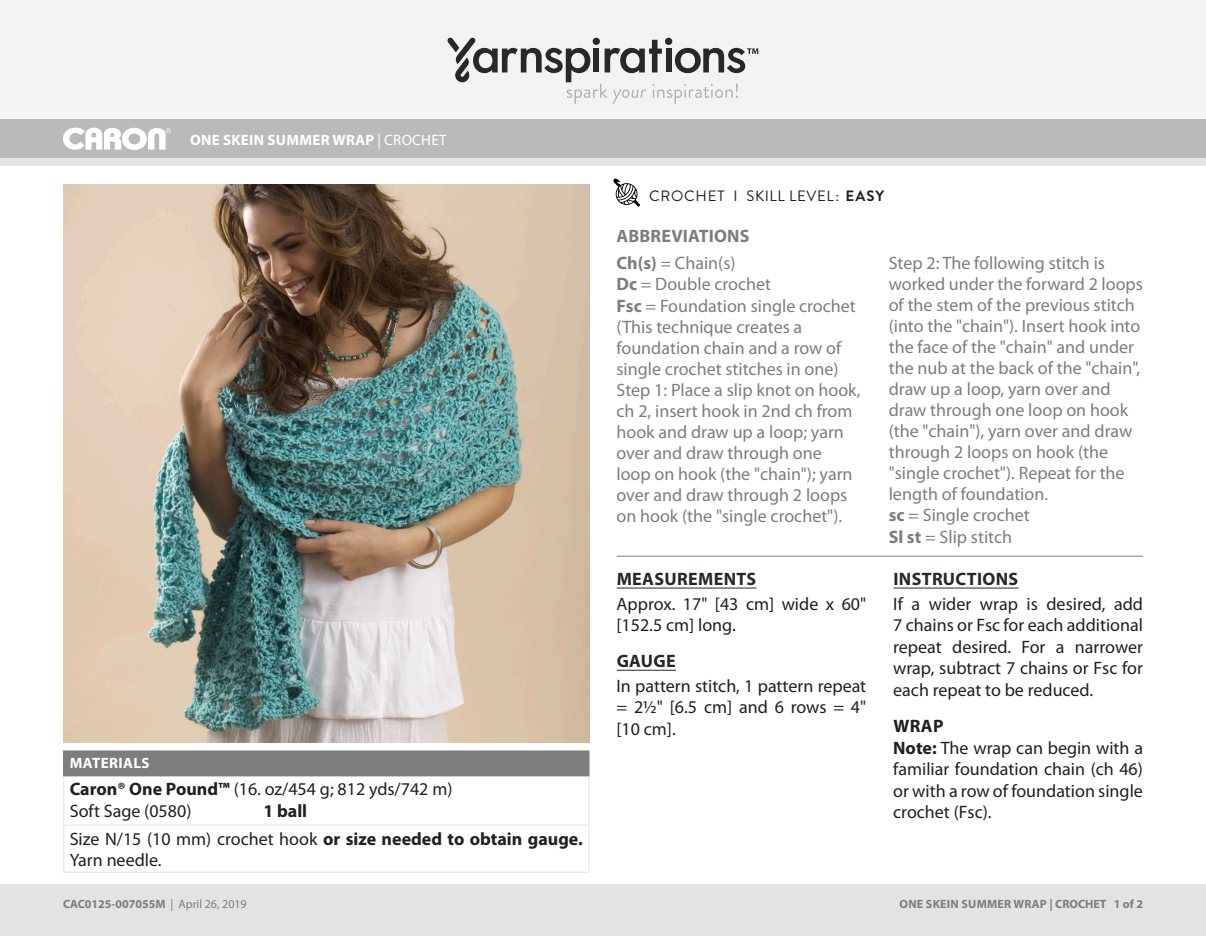
<style>
.page{position:relative;width:1206px;height:936px;background:#fff}
.page>*{position:absolute;margin:0;border:0;box-sizing:border-box;transform-origin:0 0}
.Abbreviations{font:18px/21px "Myriad Pro";color:#7d7d7d}
.Body{font:18px/21.6px "Myriad Pro";color:#231f20;text-align:justify}
.Materials{font:18px/21.6px "Myriad Pro";color:#231f20}
.Instructions{font:18px/21.6px "Myriad Pro";color:#231f20;text-align:justify}
.Head{font:700 18px "Myriad Pro";letter-spacing:.02em;color:#24282a}
.Abbreviations_Head{font:700 18px "Myriad Pro";letter-spacing:.01em;color:#7d7d7d}
.Materials-2{font:700 18px "Myriad Pro";color:#231f20}
.Subhead_All_Caps{font:700 18px "Myriad Pro";color:#231f20}
.Pattern_Title{font:700 15px "Myriad Pro";letter-spacing:.02em;color:#fff}
.Skill_Level{font:15px "Brandon Grotesque";letter-spacing:.035em;color:#231f20}
.Materials_Head{font:700 15px "Myriad Pro";letter-spacing:.03em;color:#fff}
.t1{font:700 12px "Myriad Pro";letter-spacing:.02em;color:#7d7d7d}
.t2{font:700 12px "Myriad Pro";color:#7d7d7d}
.s1{font-weight:400}
.s2{font-weight:700}
</style>
<div class="page">
<div style="left:0;top:884px;width:1206px;height:52px;background:#e4e3e3"></div>
<div style="left:0;top:158px;width:1206px;height:8px;background:#e4e3e3"></div>
<div style="left:0;top:0;width:1206px;height:120px;background:#f2f3f4"></div>
<div style="left:0;top:120px;width:1206px;height:38px;background:#bbbaba"></div>
<hr style="left:617px;top:588px;width:139px;height:1px;background:#24282a">
<hr style="left:617px;top:670px;width:59px;height:1px;background:#24282a">
<hr style="left:893px;top:588px;width:126px;height:1px;background:#24282a">
<div style="left:64px;top:751px;width:525px;height:25px;background:#7d7d7d"></div>
<hr style="left:63px;top:776px;width:1px;height:48px;background:#eaeced">
<hr style="left:588px;top:776px;width:2px;height:48px;background:#eaeced">
<hr style="left:63px;top:826px;width:1px;height:46px;background:#eaeced">
<hr style="left:63px;top:824px;width:527px;height:2px;background:#eaeced">
<hr style="left:588px;top:826px;width:2px;height:46px;background:#eaeced">
<hr style="left:63px;top:872px;width:527px;height:1px;background:#eaeced">
<hr style="left:63px;top:750px;width:527px;height:2px;background:#7d7d7d">
<svg style="left:63px;top:752px;width:1px;height:23px"></svg>
<hr style="left:588px;top:752px;width:2px;height:23px;background:#7d7d7d">
<hr style="left:63px;top:775px;width:527px;height:1px;background:#7d7d7d">
<img style="left:63px;top:185px;width:526px;height:557px">
<svg style="left:613px;top:178px;width:27px;height:29px"></svg>
<svg style="left:63px;top:128px;width:108px;height:22px"></svg>
<svg style="left:447px;top:38px;width:311px;height:66px"></svg>
<hr style="left:617px;top:556px;width:526px;height:1px;background:#7d7d7d">
<p class="Pattern_Title" style="left:190px;top:130px;width:258px">ONE SKEIN SUMMER WRAP <span class="s1">| CROCHET</span></p>
<p class="Materials_Head" style="left:70px;top:754px;width:81px">MATERIALS</p>
<p class="Materials" style="left:70px;top:779px;width:384px"><span class="s2">Caron® One Pound™</span> (16. oz/454 g; 812 yds/742 m)</p>
<p class="Materials" style="left:70px;top:800px;width:123px">Soft Sage (0580)</p>
<p class="Materials-2" style="left:263px;top:799px;width:45px">1 ball</p>
<p class="Materials" style="left:70px;top:828px;width:515px">Size N/15 (10 mm) crochet hook <span class="s2">or size needed to obtain gauge.<br></span>Yarn needle.</p>
<p class="Skill_Level" style="left:649px;top:186px;width:237px">CROCHET I SKILL LEVEL: <span class="s2">EASY</span></p>
<p class="Abbreviations_Head" style="left:616px;top:224px;width:135px">ABBREVIATIONS</p>
<p class="Abbreviations" style="left:616px;top:253px;width:121px"><span class="s2">Ch(s)</span> = Chain(s)</p>
<p class="Abbreviations" style="left:616px;top:274px;width:156px"><span class="s2">Dc</span> = Double crochet</p>
<p class="Abbreviations" style="left:616px;top:296px;width:246px"><span class="s2">Fsc</span> = Foundation single crochet (This technique creates a foundation chain and a row of single crochet stitches in one)<br>Step 1: Place a slip knot on hook, ch 2, insert hook in 2nd ch from hook and draw up a loop; yarn over and draw through one<br>loop on hook (the "chain"); yarn over and draw through 2 loops on hook (the "single crochet").</p>
<p class="Head" style="left:617px;top:567px;width:141px">MEASUREMENTS</p>
<p class="Body" style="left:616px;top:593px;width:251px">Approx. 17" [43 cm] wide x 60" [152.5 cm] long.</p>
<p class="Head" style="left:617px;top:649px;width:61px">GAUGE</p>
<p class="Body" style="left:616px;top:675px;width:251px">In pattern stitch, 1 pattern repeat = 21/2" [6.5 cm] and 6 rows = 4" [10 cm].</p>
<p class="Abbreviations" style="left:889px;top:253px;width:256px">Step 2: The following stitch is worked under the forward 2 loops of the stem of the previous stitch (into the "chain"). Insert hook into the face of the "chain" and under the nub at the back of the "chain", draw up a loop, yarn over and draw through one loop on hook (the "chain"), yarn over and draw through 2 loops on hook (the "single crochet"). Repeat for the length of foundation.</p>
<p class="Abbreviations" style="left:889px;top:505px;width:143px"><span class="s2">sc</span> = Single crochet</p>
<p class="Abbreviations" style="left:889px;top:527px;width:125px"><span class="s2">Sl st</span> = Slip stitch</p>
<p class="Head" style="left:893px;top:567px;width:126px">INSTRUCTIONS</p>
<p class="Body" style="left:893px;top:593px;width:251px">If a wider wrap is desired, add 7 chains or Fsc for each additional repeat desired. For a narrower wrap, subtract 7 chains or Fsc for each repeat to be reduced.</p>
<p class="Subhead_All_Caps" style="left:893px;top:714px;width:52px">WRAP</p>
<p class="Instructions" style="left:893px;top:737px;width:251px"><span class="s2">Note:</span> The wrap can begin with a familiar foundation chain (ch 46) or with a row of foundation single crochet (Fsc).</p>
<p class="t2" style="left:63px;top:896px;width:185px">CAC0125-007055M <span class="s1">| April 26, 2019</span></p>
<p class="t1" style="left:900px;top:896px;width:245px">ONE SKEIN SUMMER WRAP | CROCHET 1 of 2</p>
</div>
